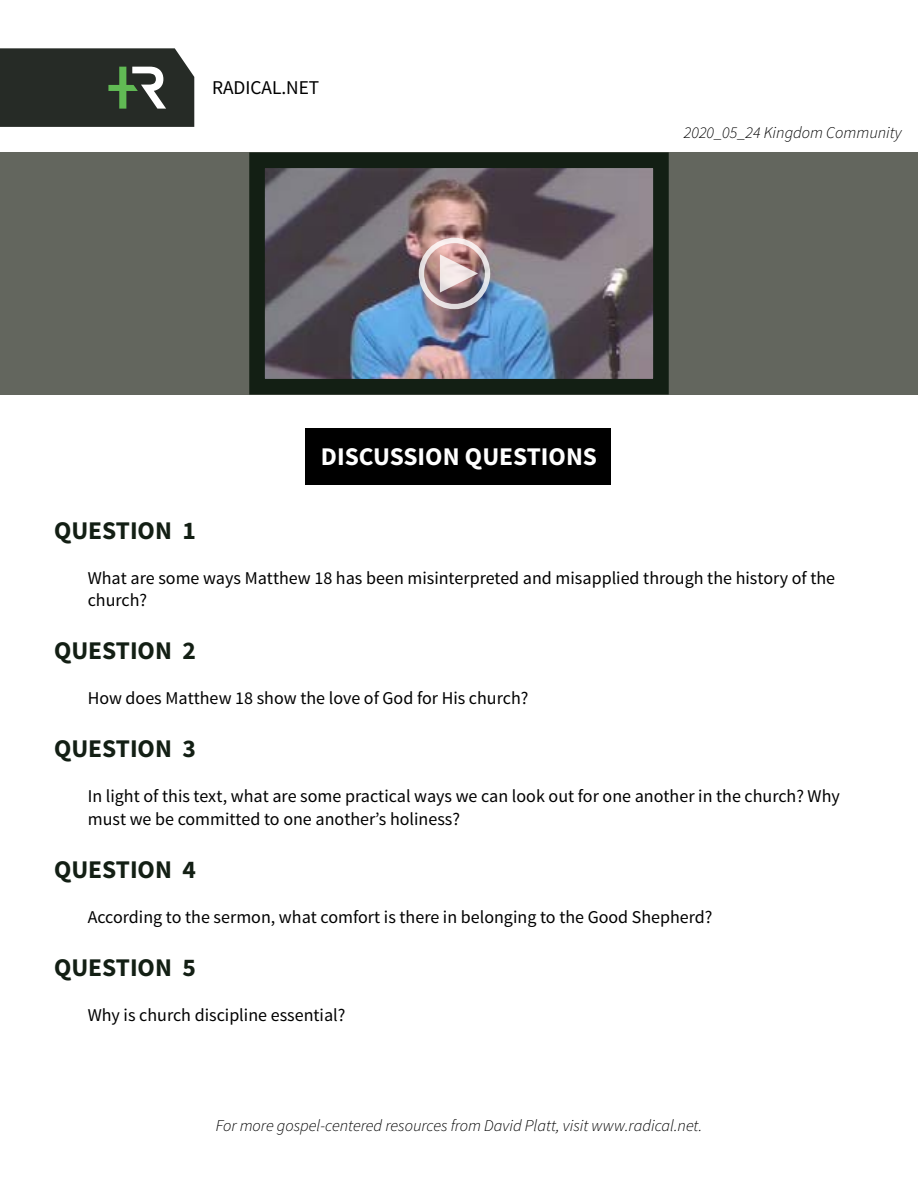
<style>
.page{position:relative;width:918px;height:1188px;background:#fff}
.page>*{position:absolute;margin:0;border:0;box-sizing:border-box;transform-origin:0 0}
.t1{font:700 25.5px "Source Sans Pro";color:#131f14}
.t2{font:700 25.5px "Source Sans Pro";color:#fff}
.t3{font:19.5px "Source Sans Pro";color:#000}
.t4{font:18px/22.5px "Source Sans Pro";color:#000}
.t5{font:italic 300 16.5px "Source Sans Pro";color:#000}
</style>
<div class="page">
<div style="left:0;top:152px;width:918px;height:243px;background:#63665e"></div>
<div style="left:306px;top:429px;width:305px;height:56px;background:#000"></div>
<img style="left:266px;top:169px;width:386px;height:209px">
<div style="left:249px;top:152px;width:420px;height:243px;border:16px solid #131f14"></div>
<div style="left:419px;top:238px;width:71px;height:71px;border:5px solid #fff;border-radius:50%"></div>
<svg style="left:440px;top:254px;width:38px;height:39px"></svg>
<svg style="left:0;top:48px;width:194px;height:79px;background:#343b33"></svg>
<p class="t3" style="left:212px;top:76px;width:109px">RADICAL.NET</p>
<p class="t5" style="left:684px;top:122px;width:220px">2020_05_24 Kingdom Community</p>
<h1 class="t2" style="left:321px;top:440px;width:278px">DISCUSSION QUESTIONS</h1>
<h1 class="t1" style="left:54px;top:514px;width:144px">QUESTION 1</h1>
<p class="t4" style="left:88px;top:567px;width:749px">What are some ways Matthew 18 has been misinterpreted and misapplied through the history of the church?</p>
<h1 class="t1" style="left:54px;top:634px;width:144px">QUESTION 2</h1>
<p class="t4" style="left:88px;top:687px;width:442px">How does Matthew 18 show the love of God for His church?</p>
<h1 class="t1" style="left:54px;top:732px;width:144px">QUESTION 3</h1>
<p class="t4" style="left:88px;top:785px;width:754px">In light of this text, what are some practical ways we can look out for one another in the church? Why must we be committed to one another’s holiness?</p>
<h1 class="t1" style="left:54px;top:853px;width:144px">QUESTION 4</h1>
<p class="t4" style="left:88px;top:906px;width:626px">According to the sermon, what comfort is there in belonging to the Good Shepherd?</p>
<h1 class="t1" style="left:54px;top:951px;width:144px">QUESTION 5</h1>
<p class="t4" style="left:88px;top:1004px;width:259px">Why is church discipline essential?</p>
<p class="t5" style="left:216px;top:1116px;width:488px">For more gospel-centered resources from David Platt, visit www.radical.net.</p>
</div>
